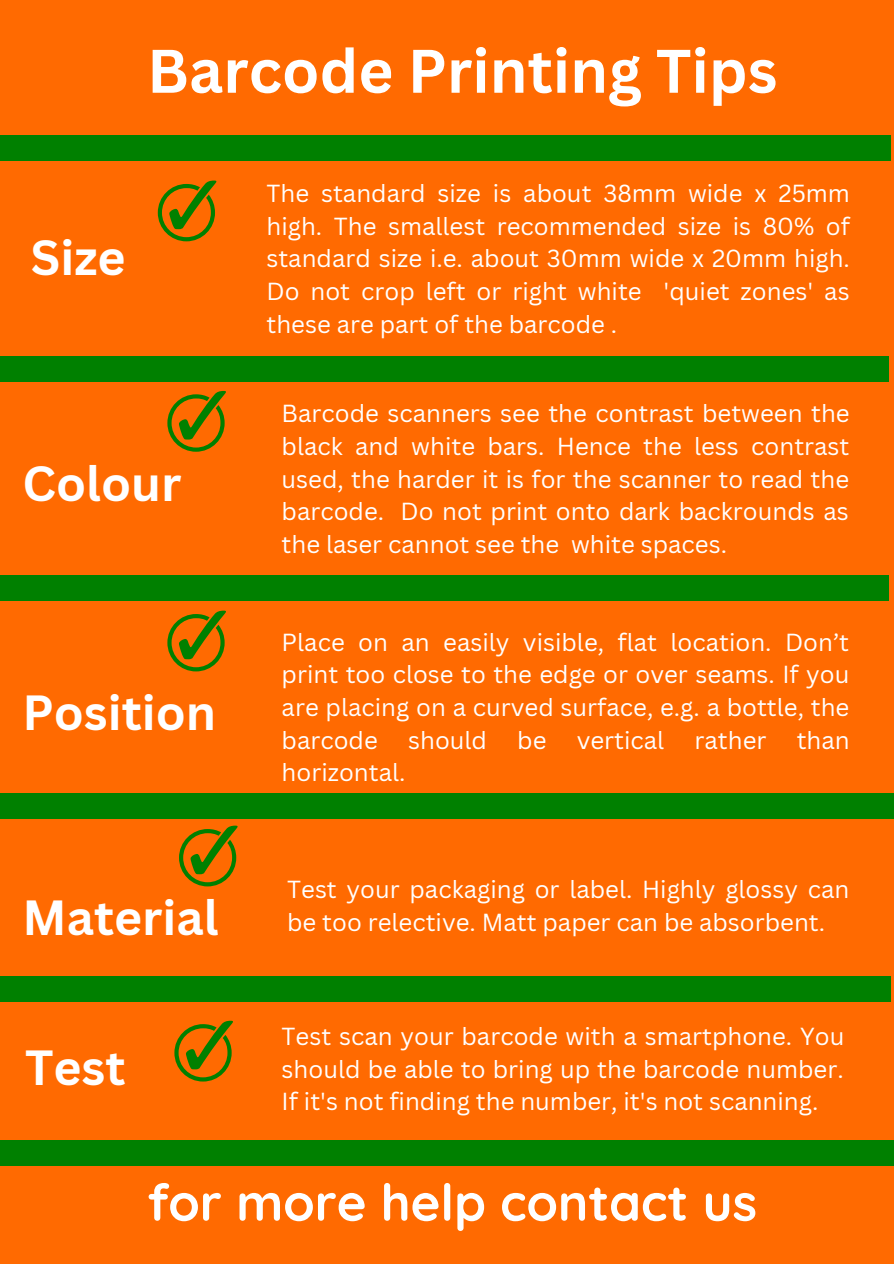
<style>
.page{position:relative;width:894px;height:1264px;background:#fff}
.page>*{position:absolute;margin:0;border:0;box-sizing:border-box;transform-origin:0 0}
.t1{font:700 60px "Canva Sans";color:#fff}
.t2{font:700 51px "Quicksand";color:#fff}
.t3{font:700 48px "Canva Sans";color:#fff}
.t4{font:24px/32.7px "Canva Sans";color:#fff;text-align:justify}
</style>
<div class="page">
<div style="left:0;top:0;width:893px;height:1263px;background:#ff6a01"></div>
<div style="left:0;top:356px;width:888px;height:25px;background:#008000"></div>
<div style="left:0;top:575px;width:888px;height:25px;background:#008000"></div>
<div style="left:0;top:793px;width:892px;height:25px;background:#008000"></div>
<div style="left:0;top:136px;width:890px;height:25px;background:#008000"></div>
<div style="left:0;top:976px;width:890px;height:25px;background:#008000"></div>
<div style="left:0;top:1140px;width:892px;height:25px;background:#008000"></div>
<svg style="left:158px;top:180px;width:58px;height:61px"></svg>
<svg style="left:167px;top:391px;width:59px;height:61px"></svg>
<svg style="left:167px;top:610px;width:59px;height:61px"></svg>
<svg style="left:179px;top:825px;width:58px;height:61px"></svg>
<svg style="left:174px;top:1020px;width:59px;height:61px"></svg>
<h1 class="t1" style="left:147px;top:29px;width:631px">Barcode Printing Tips</h1>
<h3 class="t3" style="left:31px;top:224px;width:96px">Size</h3>
<p class="t4" style="left:266px;top:176px;width:585px">The standard size is about 38mm wide x 25mm high. The smallest recommended size is 80% of standard size i.e. about 30mm wide x 20mm high.<br>Do not crop left or right white 'quiet zones' as these are part of the barcode .</p>
<h3 class="t3" style="left:22px;top:449px;width:160px">Colour</h3>
<h3 class="t3" style="left:22px;top:678px;width:195px">Position</h3>
<h3 class="t3" style="left:22px;top:884px;width:198px">Material</h3>
<h3 class="t3" style="left:25px;top:1033px;width:102px">Test</h3>
<p class="t4" style="left:281px;top:396px;width:569px">Barcode scanners see the contrast between the black and white bars. Hence the less contrast used, the harder it is for the scanner to read the barcode. Do not print onto dark backrounds as the laser cannot see the white spaces.</p>
<p class="t4" style="left:281px;top:625px;width:569px">Place on an easily visible, flat location. Don’t print too close to the edge or over seams. If you are placing on a curved surface, e.g. a bottle, the barcode</p>
<p class="t4" style="left:408px;top:723px;width:80px">should</p>
<p class="t4" style="left:517px;top:723px;width:31px">be</p>
<p class="t4" style="left:576px;top:723px;width:89px">vertical</p>
<p class="t4" style="left:694px;top:723px;width:73px">rather</p>
<p class="t4" style="left:796px;top:723px;width:55px">than</p>
<p class="t4" style="left:281px;top:755px;width:125px">horizontal.</p>
<p class="t4" style="left:287px;top:872px;width:563px">Test your packaging or label. Highly glossy can be too relective. Matt paper can be absorbent.</p>
<p class="t4" style="left:281px;top:1019px;width:564px">Test scan your barcode with a smartphone. You should be able to bring up the barcode number.<br>If it's not finding the number, it's not scanning.</p>
<h2 class="t2" style="left:147px;top:1169px;width:611px">for more help contact us</h2>
</div>
